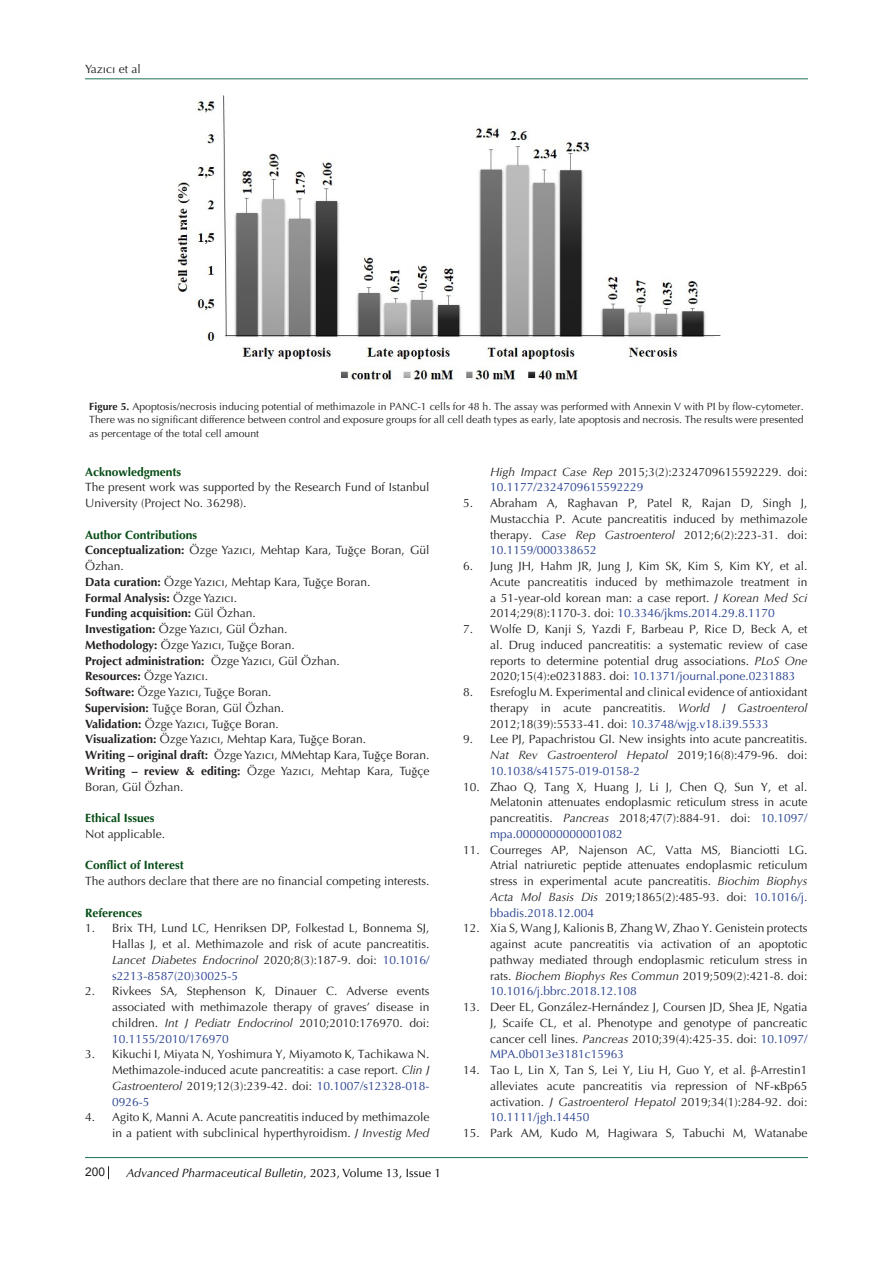
<style>
.page{position:relative;width:893px;height:1263px;background:#fff}
.page>*{position:absolute;margin:0;border:0;box-sizing:border-box;transform-origin:0 0}
.t1{font:12px/15.8px "Optima LT Std";color:#231f20;text-align:justify}
.t2{font:700 12px "Optima LT Std";color:#231f20}
.t3{font:700 12px "Optima LT Std";color:#054b14}
.t4{font:italic 12px "Optima LT Std";color:#000}
.t5{font:12px "Arial";color:#231f20}
.t6{font:10.5px/13.5px "Optima LT Std";color:#231f20;text-align:justify}
.s1{font-weight:700}
.s2{font-family:"Times New Roman"}
.s3{font-weight:400}
.s4{font-style:italic}
.s5{color:#253f8e}
.s6{font-style:normal}
.s7{font-family:"Minion Pro"}
</style>
<div class="page">
<svg style="left:108px;top:1166px;width:1px;height:13px"></svg>
<hr style="left:85px;top:1157px;width:723px;height:1px;background:#1e7252">
<hr style="left:85px;top:78px;width:723px;height:1px;background:#1e7252">
<img style="left:177px;top:95px;width:544px;height:291px">
<p class="t1" style="left:85px;top:62px;width:57px">Yazıcı et al</p>
<p class="t6" style="left:89px;top:399px;width:716px"><span class="s1">Figure 5.</span> Apoptosis/necrosis inducing potential of methimazole in PANC-1 cells for 48 h. The assay was performed with Annexin V with PI by flow-cytometer.<br>There was no significant difference between control and exposure groups for all cell death types as early, late apoptosis and necrosis. The results were presented as percentage of the total cell amount</p>
<p class="t3" style="left:85px;top:464px;width:98px">Acknowledgments</p>
<p class="t1" style="left:85px;top:479px;width:346px">The present work was supported by the Research Fund of Istanbul<br>University (Project No. 36298).</p>
<p class="t3" style="left:85px;top:527px;width:114px">Author Contributions</p>
<p class="t1" style="left:85px;top:542px;width:346px"><span class="s1">Conceptualization:</span> Özge Yazıcı, Mehtap Kara, Tu<span class="s2">ğ</span>çe Boran, Gül<br>Özhan.</p>
<p class="t1" style="left:85px;top:574px;width:287px"><span class="s1">Data curation:</span> Özge Yazıcı, Mehtap Kara, Tu<span class="s2">ğ</span>çe Boran.</p>
<p class="t2" style="left:85px;top:590px;width:154px">Formal Analysis: <span class="s3">Özge Yazıcı.</span></p>
<p class="t2" style="left:85px;top:606px;width:172px">Funding acquisition: <span class="s3">Gül Özhan.</span></p>
<p class="t1" style="left:85px;top:621px;width:204px"><span class="s1">Investigation:</span> Özge Yazıcı, Gül Özhan.</p>
<p class="t1" style="left:85px;top:637px;width:211px"><span class="s1">Methodology:</span> Özge Yazıcı, Tu<span class="s2">ğ</span>çe Boran.</p>
<p class="t2" style="left:85px;top:653px;width:256px">Project administration: <span class="s3">Özge Yazıcı, Gül Özhan.</span></p>
<p class="t1" style="left:85px;top:668px;width:125px"><span class="s1">Resources:</span> Özge Yazıcı.</p>
<p class="t1" style="left:85px;top:684px;width:188px"><span class="s1">Software:</span> Özge Yazıcı, Tu<span class="s2">ğ</span>çe Boran.</p>
<p class="t1" style="left:85px;top:700px;width:201px"><span class="s1">Supervision:</span> Tu<span class="s2">ğ</span>çe Boran, Gül Özhan.</p>
<p class="t1" style="left:85px;top:716px;width:195px"><span class="s1">Validation:</span> Özge Yazıcı, Tu<span class="s2">ğ</span>çe Boran.</p>
<p class="t1" style="left:85px;top:731px;width:283px"><span class="s1">Visualization:</span> Özge Yazıcı, Mehtap Kara, Tu<span class="s2">ğ</span>çe Boran.</p>
<p class="t1" style="left:85px;top:747px;width:346px"><span class="s1">Writing – original draft:</span> Özge Yazıcı, MMehtap Kara, Tu<span class="s2">ğ</span>çe Boran.</p>
<p class="t1" style="left:85px;top:763px;width:346px"><span class="s1">Writing – review &amp; editing:</span> Özge Yazıcı, Mehtap Kara, Tu<span class="s2">ğ</span>çe<br>Boran, Gül Özhan.</p>
<p class="t3" style="left:85px;top:811px;width:71px">Ethical Issues</p>
<p class="t1" style="left:85px;top:826px;width:82px">Not applicable.</p>
<p class="t3" style="left:85px;top:858px;width:100px">Conflict of Interest</p>
<p class="t1" style="left:85px;top:873px;width:346px">The authors declare that there are no financial competing interests.</p>
<p class="t3" style="left:85px;top:905px;width:59px">References</p>
<p class="t1" style="left:112px;top:920px;width:319px;text-indent:-27px">1. Brix TH, Lund LC, Henriksen DP, Folkestad L, Bonnema SJ, Hallas J, et al. Methimazole and risk of acute pancreatitis.<br><span class="s4">Lancet Diabetes Endocrinol</span> 2020;8(3):187-9. doi: <span class="s5">10.1016/ s2213-8587(20)30025-5</span></p>
<p class="t1" style="left:112px;top:983px;width:319px;text-indent:-27px">2. Rivkees SA, Stephenson K, Dinauer C. Adverse events associated with methimazole therapy of graves’ disease in children. <span class="s4">Int J Pediatr Endocrinol</span> 2010;2010:176970. doi:<br><span class="s5">10.1155/2010/176970</span></p>
<p class="t1" style="left:112px;top:1046px;width:319px;text-indent:-27px">3. Kikuchi I, Miyata N, Yoshimura Y, Miyamoto K, Tachikawa N.<br>Methimazole-induced acute pancreatitis: a case report. <span class="s4">Clin J Gastroenterol</span> 2019;12(3):239-42. doi: <span class="s5">10.1007/s12328-018- 0926-5</span></p>
<p class="t1" style="left:85px;top:1109px;width:346px;text-align:right">4. Agito K, Manni A. Acute pancreatitis induced by methimazole in a patient with subclinical hyperthyroidism. <span class="s4">J Investig Med</span></p>
<p class="t5" style="left:85px;top:1163px;width:22px">200</p>
<p class="t4" style="left:126px;top:1165px;width:316px">Advanced Pharmaceutical Bulletin<span class="s6">, 2023, Volume 13, Issue 1</span></p>
<p class="t1" style="left:490px;top:464px;width:319px"><span class="s4">High Impact Case Rep</span> 2015;3(2):2324709615592229. doi:<br><span class="s5">10.1177/2324709615592229</span></p>
<p class="t1" style="left:490px;top:495px;width:319px;text-indent:-27px">5. Abraham A, Raghavan P, Patel R, Rajan D, Singh J, Mustacchia P. Acute pancreatitis induced by methimazole therapy. <span class="s4">Case Rep Gastroenterol</span> 2012;6(2):223-31. doi:<br><span class="s5">10.1159/000338652</span></p>
<p class="t1" style="left:490px;top:558px;width:319px;text-indent:-27px">6. Jung JH, Hahm JR, Jung J, Kim SK, Kim S, Kim KY, et al.<br>Acute pancreatitis induced by methimazole treatment in a 51-year-old korean man: a case report. <span class="s4">J Korean Med Sci </span>2014;29(8):1170-3. doi: <span class="s5">10.3346/jkms.2014.29.8.1170</span></p>
<p class="t1" style="left:490px;top:621px;width:319px;text-indent:-27px">7. Wolfe D, Kanji S, Yazdi F, Barbeau P, Rice D, Beck A, et al. Drug induced pancreatitis: a systematic review of case reports to determine potential drug associations. <span class="s4">PLoS One </span>2020;15(4):e0231883. doi: <span class="s5">10.1371/journal.pone.0231883</span></p>
<p class="t1" style="left:490px;top:684px;width:319px;text-indent:-27px">8. Esrefoglu M. Experimental and clinical evidence of antioxidant therapy in acute pancreatitis. <span class="s4">World J Gastroenterol </span>2012;18(39):5533-41. doi: <span class="s5">10.3748/wjg.v18.i39.5533</span></p>
<p class="t1" style="left:490px;top:731px;width:319px;text-indent:-27px">9. Lee PJ, Papachristou GI. New insights into acute pancreatitis.<br><span class="s4">Nat Rev Gastroenterol Hepatol</span> 2019;16(8):479-96. doi:<br><span class="s5">10.1038/s41575-019-0158-2</span></p>
<p class="t1" style="left:490px;top:779px;width:319px;text-indent:-27px">10. Zhao Q, Tang X, Huang J, Li J, Chen Q, Sun Y, et al.<br>Melatonin attenuates endoplasmic reticulum stress in acute pancreatitis. <span class="s4">Pancreas</span> 2018;47(7):884-91. doi: <span class="s5">10.1097/ mpa.0000000000001082</span></p>
<p class="t1" style="left:490px;top:842px;width:319px;text-indent:-27px">11. Courreges AP, Najenson AC, Vatta MS, Bianciotti LG.<br>Atrial natriuretic peptide attenuates endoplasmic reticulum stress in experimental acute pancreatitis. <span class="s4">Biochim Biophys Acta Mol Basis Dis</span> 2019;1865(2):485-93. doi: <span class="s5">10.1016/j. bbadis.2018.12.004</span></p>
<p class="t1" style="left:490px;top:920px;width:319px;text-indent:-27px">12. Xia S, Wang J, Kalionis B, Zhang W, Zhao Y. Genistein protects against acute pancreatitis via activation of an apoptotic pathway mediated through endoplasmic reticulum stress in rats. <span class="s4">Biochem Biophys Res Commun</span> 2019;509(2):421-8. doi:<br><span class="s5">10.1016/j.bbrc.2018.12.108</span></p>
<p class="t1" style="left:490px;top:999px;width:319px;text-indent:-27px">13. Deer EL, González-Hernández J, Coursen JD, Shea JE, Ngatia J, Scaife CL, et al. Phenotype and genotype of pancreatic cancer cell lines. <span class="s4">Pancreas</span> 2010;39(4):425-35. doi: <span class="s5">10.1097/ MPA.0b013e3181c15963</span></p>
<p class="t1" style="left:490px;top:1062px;width:319px;text-indent:-27px">14. Tao L, Lin X, Tan S, Lei Y, Liu H, Guo Y, et al. <span class="s7">β</span>-Arrestin1 alleviates acute pancreatitis via repression of NF-<span class="s7">κ</span>Bp65 activation. <span class="s4">J Gastroenterol Hepatol</span> 2019;34(1):284-92. doi:<br><span class="s5">10.1111/jgh.14450</span></p>
<p class="t1" style="left:463px;top:1125px;width:346px">15. Park AM, Kudo M, Hagiwara S, Tabuchi M, Watanabe</p>
</div>
